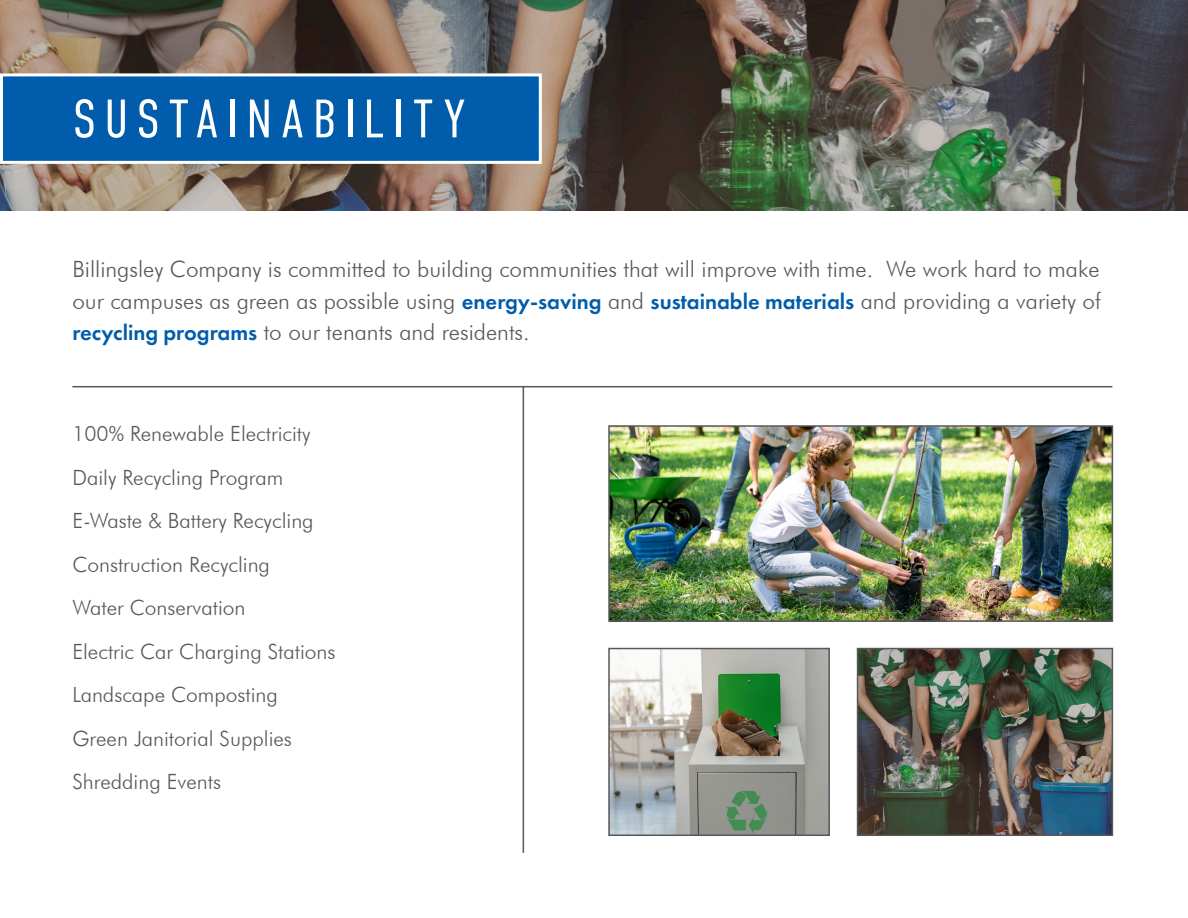
<style>
.page{position:relative;width:1188px;height:918px;background:#fff}
.page>*{position:absolute;margin:0;border:0;box-sizing:border-box;transform-origin:0 0}
.subheaders{font:300 54px "DIN Condensed";letter-spacing:.15em;color:#fff}
.t1{font:300 22.5px/31.8px "Futura BT";color:#57585a;text-align:justify}
.t2{font:300 21px "Futura BT";color:#57585a}
.s1{font-family:"Futura PT";font-weight:600;color:#015dab}
</style>
<div class="page">
<img style="left:0;top:0;width:1188px;height:211px">
<div style="left:2px;top:75px;width:538px;height:87px;background:#015dab"></div>
<div style="left:0;top:73px;width:542px;height:91px;border:3px solid #fff"></div>
<hr style="left:72px;top:386px;width:1040px;height:1px;background:#57585a">
<hr style="left:523px;top:386px;width:1px;height:467px;background:#57585a">
<img style="left:611px;top:428px;width:499px;height:191px">
<div style="left:608px;top:425px;width:505px;height:197px;border:2px solid #57585a"></div>
<img style="left:611px;top:651px;width:216px;height:182px">
<div style="left:608px;top:648px;width:222px;height:188px;border:2px solid #57585a"></div>
<img style="left:860px;top:651px;width:250px;height:182px">
<div style="left:857px;top:648px;width:256px;height:188px;border:2px solid #57585a"></div>
<p class="subheaders" style="left:73px;top:89px;width:395px">SUSTAINABILITY</p>
<p class="t1" style="left:72px;top:253px;width:1030px">Billingsley Company is committed to building communities that will improve with time. We work hard to make our campuses as green as possible using <span class="s1">energy-saving</span> and <span class="s1">sustainable materials</span> and providing a variety of <span class="s1">recycling programs</span> to our tenants and residents.</p>
<p class="t2" style="left:72px;top:421px;width:240px">100% Renewable Electricity</p>
<p class="t2" style="left:72px;top:464px;width:212px">Daily Recycling Program</p>
<p class="t2" style="left:72px;top:508px;width:243px">E-Waste &amp; Battery Recycling</p>
<p class="t2" style="left:72px;top:551px;width:199px">Construction Recycling</p>
<p class="t2" style="left:72px;top:595px;width:175px">Water Conservation</p>
<p class="t2" style="left:72px;top:638px;width:265px">Electric Car Charging Stations</p>
<p class="t2" style="left:72px;top:682px;width:207px">Landscape Composting</p>
<p class="t2" style="left:72px;top:725px;width:221px">Green Janitorial Supplies</p>
<p class="t2" style="left:72px;top:769px;width:150px">Shredding Events</p>
</div>
